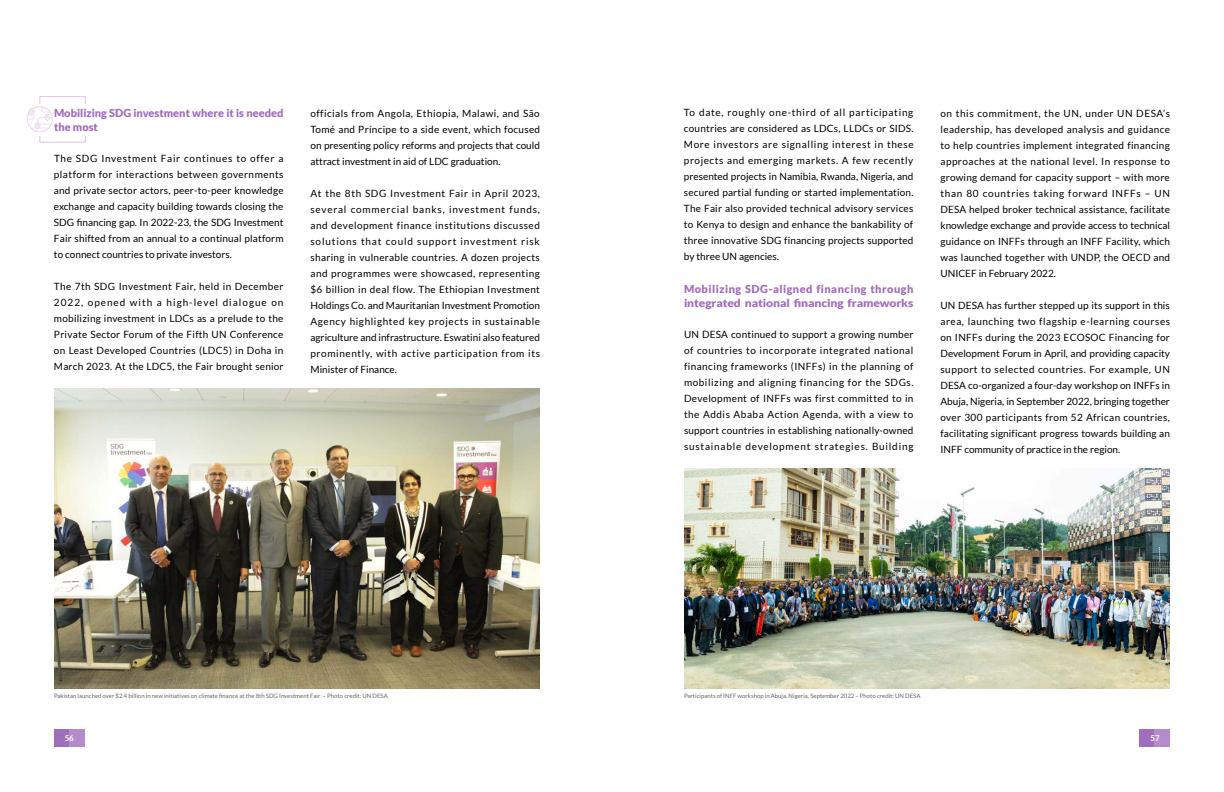
<style>
.page{position:relative;width:1224px;height:792px;background:#fff}
.page>*{position:absolute;margin:0;border:0;box-sizing:border-box;transform-origin:0 0}
.黑色小标题{font:900 11px/14px "Lato";letter-spacing:.015em;color:#a16ebe}
.main_body{font:900 11px/14px "Lato";color:#a16ebe}
.main_body-2{font:10px/16px "Lato";letter-spacing:.015em;color:#000;text-align:justify}
.t1{font:700 8px "Lato";color:#fff}
.t2{font:6px "Lato";color:#666}
</style>
<div class="page">
<div style="left:54px;top:729px;width:15px;height:18px;background:#a16ebe"></div>
<div style="left:69px;top:729px;width:15px;height:18px;background:#b48bcb"></div>
<div style="left:1140px;top:729px;width:15px;height:18px;background:#a16ebe"></div>
<div style="left:1155px;top:729px;width:15px;height:18px;background:#b48bcb"></div>
<img style="left:54px;top:389px;width:486px;height:300px">
<svg style="left:27px;top:106px;width:26px;height:26px"></svg>
<img style="left:684px;top:468px;width:486px;height:221px">
<p class="main_body" style="left:54px;top:106px;width:231px">Mobilizing SDG investment where it is needed the most</p>
<p class="main_body-2" style="left:54px;top:151px;width:231px">The SDG Investment Fair continues to offer a platform for interactions between governments and private sector actors, peer-to-peer knowledge exchange and capacity building towards closing the SDG financing gap. In 2022-23, the SDG Investment Fair shifted from an annual to a continual platform to connect countries to private investors.</p>
<p class="main_body-2" style="left:54px;top:279px;width:231px">The 7th SDG Investment Fair, held in December 2022, opened with a high-level dialogue on mobilizing investment in LDCs as a prelude to the Private Sector Forum of the Fifth UN Conference on Least Developed Countries (LDC5) in Doha in March 2023. At the LDC5, the Fair brought senior</p>
<p class="main_body-2" style="left:310px;top:105px;width:231px">officials from Angola, Ethiopia, Malawi, and São Tomé and Príncipe to a side event, which focused on presenting policy reforms and projects that could attract investment in aid of LDC graduation.</p>
<p class="main_body-2" style="left:310px;top:185px;width:231px">At the 8th SDG Investment Fair in April 2023, several commercial banks, investment funds, and development finance institutions discussed solutions that could support investment risk sharing in vulnerable countries. A dozen projects and programmes were showcased, representing $6 billion in deal flow. The Ethiopian Investment Holdings Co. and Mauritanian Investment Promotion Agency highlighted key projects in sustainable agriculture and infrastructure. Eswatini also featured prominently, with active participation from its Minister of Finance.</p>
<p class="t2" style="left:54px;top:693px;width:335px">Pakistan launched over $2.4 billion in new initiatives on climate finance at the 8th SDG Investment Fair – Photo credit: UN DESA</p>
<p class="main_body-2" style="left:684px;top:105px;width:231px">To date, roughly one-third of all participating countries are considered as LDCs, LLDCs or SIDS.<br>More investors are signalling interest in these projects and emerging markets. A few recently presented projects in Namibia, Rwanda, Nigeria, and secured partial funding or started implementation.<br>The Fair also provided technical advisory services to Kenya to design and enhance the bankability of three innovative SDG financing projects supported by three UN agencies.</p>
<p class="黑色小标题" style="left:684px;top:282px;width:231px">Mobilizing SDG-aligned financing through integrated national financing frameworks</p>
<p class="main_body-2" style="left:684px;top:327px;width:231px">UN DESA continued to support a growing number of countries to incorporate integrated national financing frameworks (INFFs) in the planning of mobilizing and aligning financing for the SDGs.<br>Development of INFFs was first committed to in the Addis Ababa Action Agenda, with a view to support countries in establishing nationally-owned sustainable development strategies. Building</p>
<p class="main_body-2" style="left:940px;top:105px;width:231px">on this commitment, the UN, under UN DESA’s leadership, has developed analysis and guidance to help countries implement integrated financing approaches at the national level. In response to growing demand for capacity support – with more than 80 countries taking forward INFFs – UN DESA helped broker technical assistance, facilitate knowledge exchange and provide access to technical guidance on INFFs through an INFF Facility, which was launched together with UNDP, the OECD and UNICEF in February 2022.</p>
<p class="main_body-2" style="left:940px;top:297px;width:231px">UN DESA has further stepped up its support in this area, launching two flagship e-learning courses on INFFs during the 2023 ECOSOC Financing for Development Forum in April, and providing capacity support to selected countries. For example, UN DESA co-organized a four-day workshop on INFFs in Abuja, Nigeria, in September 2022, bringing together over 300 participants from 52 African countries, facilitating significant progress towards building an INFF community of practice in the region.</p>
<p class="t2" style="left:684px;top:693px;width:238px">Participants of INFF workshop in Abuja, Nigeria, September 2022 – Photo credit: UN DESA</p>
<p class="t1" style="left:65px;top:733px;width:11px">56</p>
<p class="t1" style="left:1150px;top:733px;width:11px">57</p>
</div>
